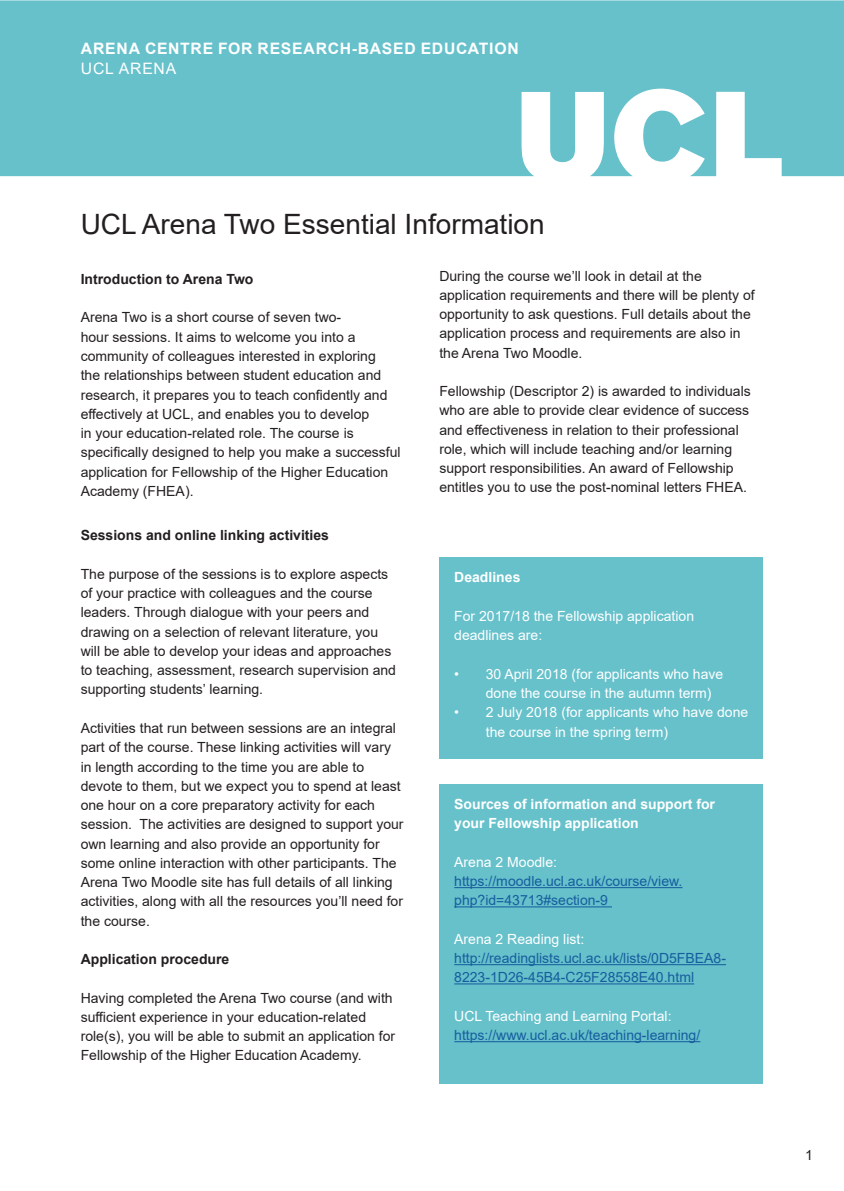
<style>
.page{position:relative;width:844px;height:1191px;background:#fff}
.page>*{position:absolute;margin:0;border:0;box-sizing:border-box;transform-origin:0 0}
.t1{font:28px "Arial";color:#231f20}
.t2{font:700 15.75px/20.1px "Arial";letter-spacing:.045em;color:#fff}
.Paragraph_Style_1{font:14px/19.2px "Arial";color:#231f20}
.Paragraph_Style_1-2{font:14px/19.2px "Arial";color:#175d9e}
.Paragraph_Style_1-3{font:14px/19.2px "Arial";color:#fff}
.Paragraph_Style_1-4{font:700 14px "Arial";color:#231f20}
.Paragraph_Style_1-5{font:700 14px/19.2px "Arial";color:#fff}
.s1{font-weight:400}
.s2{color:#fff}
</style>
<div class="page">
<div style="left:439px;top:784px;width:324px;height:299px;background:#66c1cb"></div>
<hr style="left:454px;top:887px;width:228px;height:1px;background:#175d9e">
<hr style="left:454px;top:906px;width:158px;height:1px;background:#175d9e">
<hr style="left:454px;top:964px;width:271px;height:1px;background:#175d9e">
<hr style="left:454px;top:983px;width:240px;height:1px;background:#175d9e">
<hr style="left:454px;top:1041px;width:246px;height:1px;background:#175d9e">
<div style="left:439px;top:557px;width:324px;height:202px;background:#66c1cb"></div>
<svg style="left:0;top:0;width:843px;height:176px;background:#73c6cf"></svg>
<p class="t2" style="left:81px;top:38px;width:439px">ARENA CENTRE FOR RESEARCH-BASED EDUCATION<br><span class="s1">UCL ARENA</span></p>
<p class="t1" style="left:81px;top:205px;width:465px">UCL Arena Two Essential Information</p>
<p class="Paragraph_Style_1-4" style="left:81px;top:269px;width:174px">Introduction to Arena Two</p>
<p class="Paragraph_Style_1" style="left:81px;top:308px;width:321px">Arena Two is a short course of seven two-<br>hour sessions. It aims to welcome you into a community of colleagues interested in exploring<br>the relationships between student education and research, it prepares you to teach confidently and effectively at UCL, and enables you to develop<br>in your education-related role. The course is specifically designed to help you make a successful application for Fellowship of the Higher Education Academy (FHEA).</p>
<p class="Paragraph_Style_1-4" style="left:81px;top:525px;width:250px">Sessions and online linking activities</p>
<p class="Paragraph_Style_1" style="left:81px;top:564px;width:317px">The purpose of the sessions is to explore aspects of your practice with colleagues and the course leaders. Through dialogue with your peers and drawing on a selection of relevant literature, you will be able to develop your ideas and approaches to teaching, assessment, research supervision and supporting students’ learning.</p>
<p class="Paragraph_Style_1" style="left:81px;top:718px;width:324px">Activities that run between sessions are an integral part of the course. These linking activities will vary in length according to the time you are able to devote to them, but we expect you to spend at least one hour on a core preparatory activity for each session. The activities are designed to support your own learning and also provide an opportunity for some online interaction with other participants. The Arena Two Moodle site has full details of all linking activities, along with all the resources you’ll need for the course.</p>
<p class="Paragraph_Style_1-4" style="left:81px;top:949px;width:150px">Application procedure</p>
<p class="Paragraph_Style_1" style="left:81px;top:988px;width:316px">Having completed the Arena Two course (and with sufficient experience in your education-related role(s), you will be able to submit an application for Fellowship of the Higher Education Academy.</p>
<p class="Paragraph_Style_1" style="left:439px;top:266px;width:317px">During the course we’ll look in detail at the application requirements and there will be plenty of opportunity to ask questions. Full details about the application process and requirements are also in the Arena Two Moodle.</p>
<p class="Paragraph_Style_1" style="left:439px;top:381px;width:313px">Fellowship (Descriptor 2) is awarded to individuals who are able to provide clear evidence of success and effectiveness in relation to their professional role, which will include teaching and/or learning support responsibilities. An award of Fellowship entitles you to use the post-nominal letters FHEA.</p>
<p class="Paragraph_Style_1-5" style="left:454px;top:568px;width:68px">Deadlines</p>
<p class="Paragraph_Style_1-3" style="left:454px;top:606px;width:241px">For 2017/18 the Fellowship application deadlines are:</p>
<p class="Paragraph_Style_1-3" style="left:485px;top:664px;width:239px;text-indent:-32px">• 30 April 2018 (for applicants who have done the course in the autumn term)</p>
<p class="Paragraph_Style_1-3" style="left:485px;top:702px;width:264px;text-indent:-32px">• 2 July 2018 (for applicants who have done the course in the spring term)</p>
<p class="Paragraph_Style_1-5" style="left:454px;top:794px;width:262px">Sources of information and support for your Fellowship application</p>
<p class="Paragraph_Style_1-2" style="left:454px;top:852px;width:230px"><span class="s2">Arena 2 Moodle: </span>https://moodle.ucl.ac.uk/course/view. php?id=43713#section-9</p>
<p class="Paragraph_Style_1-2" style="left:454px;top:929px;width:273px"><span class="s2">Arena 2 Reading list: </span>http://readinglists.ucl.ac.uk/lists/0D5FBEA8-<br>8223-1D26-45B4-C25F28558E40.html</p>
<p class="Paragraph_Style_1-2" style="left:454px;top:1006px;width:247px"><span class="s2">UCL Teaching and Learning Portal: </span>https://www.ucl.ac.uk/teaching-learning/</p>
<p class="Paragraph_Style_1" style="left:805px;top:1145px;width:9px">1</p>
</div>
